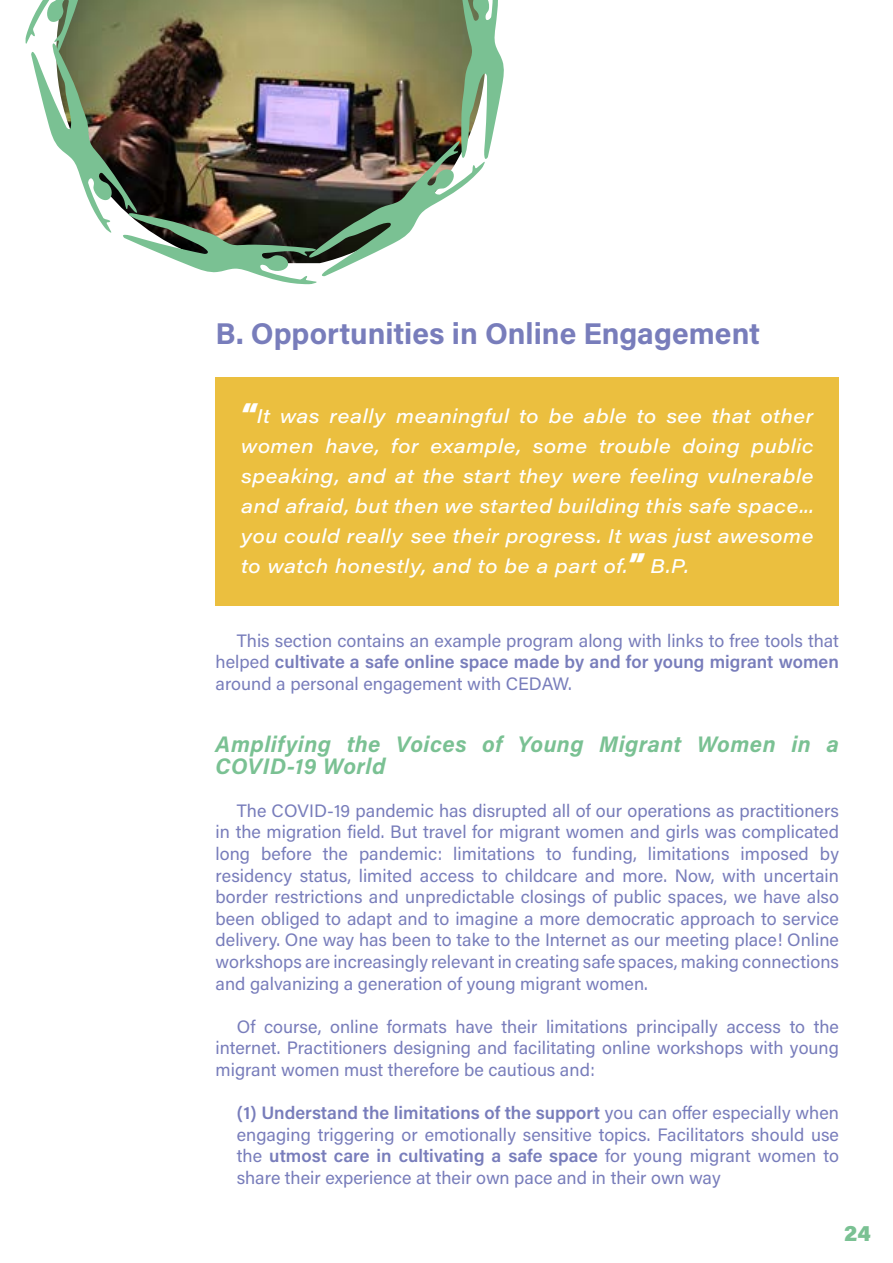
<style>
.page{position:relative;width:893px;height:1263px;background:#fff}
.page>*{position:absolute;margin:0;border:0;box-sizing:border-box;transform-origin:0 0}
.t1{font:30px "Acumin Variable Concept";letter-spacing:.05em;color:#787dbb}
.t2{font:22.5px/21.6px "Acumin Variable Concept";letter-spacing:.06em;color:#7ac193}
.t3{font:19.5px/30px "Acumin Variable Concept";letter-spacing:.12em;color:#fff;text-align:justify}
.t4{font:18px/21.6px "Acumin Variable Concept";letter-spacing:.02em;color:#787dbb;text-align:justify}
.s1{font-size:27px}
</style>
<div class="page">
<div style="left:216px;top:377px;width:623px;height:229px;background:#ebbf3f"></div>
<img style="left:25px;top:0;width:479px;height:284px">
<h1 class="t1" style="left:216px;top:313px;width:544px">B. Opportunities in Online Engagement</h1>
<p class="t3" style="left:241px;top:400px;width:573px"><span class="s1">“</span> It was really meaningful to be able to see that other women have, for example, some trouble doing public speaking, and at the start they were feeling vulnerable and afraid, but then we started building this safe space... you could really see their progress. It was just awesome to watch honestly, and to be a part of.<span class="s1">”</span> B.P.</p>
<p class="t4" style="left:216px;top:629px;width:624px;text-indent:21px">This section contains an example program along with links to free tools that helped cultivate a safe online space made by and for young migrant women around a personal engagement with CEDAW.</p>
<p class="t2" style="left:216px;top:732px;width:624px">Amplifying the Voices of Young Migrant Women in a<br>COVID-19 World</p>
<p class="t4" style="left:216px;top:799px;width:625px;text-indent:21px">The COVID-19 pandemic has disrupted all of our operations as practitioners in the migration field. But travel for migrant women and girls was complicated long before the pandemic: limitations to funding, limitations imposed by residency status, limited access to childcare and more. Now, with uncertain border restrictions and unpredictable closings of public spaces, we have also been obliged to adapt and to imagine a more democratic approach to service delivery. One way has been to take to the Internet as our meeting place! Online workshops are increasingly relevant in creating safe spaces, making connections and galvanizing a generation of young migrant women.</p>
<p class="t4" style="left:216px;top:1015px;width:625px;text-indent:21px">Of course, online formats have their limitations principally access to the internet. Practitioners designing and facilitating online workshops with young migrant women must therefore be cautious and:</p>
<p class="t4" style="left:237px;top:1101px;width:603px">(1) Understand the limitations of the support you can offer especially when engaging triggering or emotionally sensitive topics. Facilitators should use the utmost care in cultivating a safe space for young migrant women to share their experience at their own pace and in their own way</p>
<p class="t2" style="left:844px;top:1221px;width:26px">24</p>
</div>
